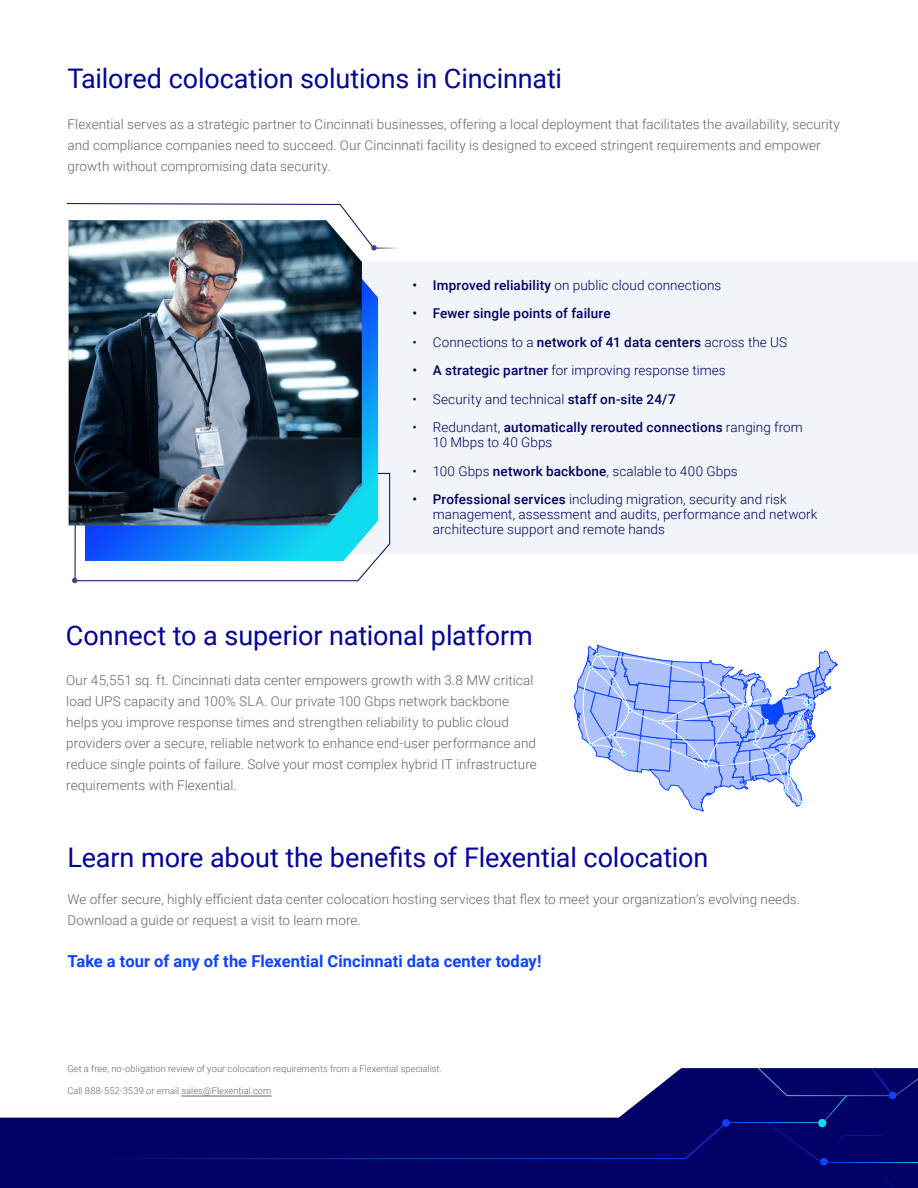
<style>
.page{position:relative;width:918px;height:1188px;background:#fff}
.page>*{position:absolute;margin:0;border:0;box-sizing:border-box;transform-origin:0 0}
.t1{font:27px "Roboto";letter-spacing:-.005em;color:#030399}
.t2{font:700 16.5px "Roboto";letter-spacing:.005em;color:#0c44ff}
.t3{font:300 13.5px/21px "Roboto";letter-spacing:.005em;color:#636466}
.t4{font:300 13.5px/15px "Roboto";letter-spacing:.005em;color:#006}
.t5{font:500 13.5px "Roboto";letter-spacing:.01em;color:#006}
.t6{font:300 9.3px "Roboto";letter-spacing:.005em;color:#636466}
.s1{font-weight:500}
</style>
<div class="page">
<svg style="left:0;top:1068px;width:757px;height:120px"></svg>
<div style="left:326px;top:261px;width:592px;height:293px;background:#f1f4f8"></div>
<svg style="left:362px;top:279px;width:16px;height:194px;background:#1890f7"></svg>
<hr style="left:182px;top:1096px;width:90px;height:1px;background:#636466">
<svg style="left:574px;top:645px;width:264px;height:166px"></svg>
<img style="left:69px;top:251px;width:293px;height:274px">
<svg style="left:66px;top:203px;width:332px;height:48px"></svg>
<svg style="left:72px;top:473px;width:318px;height:110px"></svg>
<hr style="left:725px;top:1122px;width:97px;height:1px;background:#fff">
<svg style="left:722px;top:1119px;width:8px;height:8px"></svg>
<div style="left:757px;top:1068px;width:161px;height:120px;background:#006"></div>
<div style="left:818px;top:1119px;width:8px;height:8px;background:#10dcf0;border-radius:50%"></div>
<div style="left:889px;top:1092px;width:8px;height:7px;background:#0c44ff;border-radius:50%"></div>
<div style="left:67px;top:1121px;width:661px;height:38px;background:#006"></div>
<h1 class="t1" style="left:68px;top:59px;width:496px">Tailored colocation solutions in Cincinnati</h1>
<p class="t3" style="left:68px;top:114px;width:774px">Flexential serves as a strategic partner to Cincinnati businesses, offering a local deployment that facilitates the availability, security and compliance companies need to succeed. Our Cincinnati facility is designed to exceed stringent requirements and empower growth without compromising data security.</p>
<p class="t4" style="left:413px;top:277px;width:310px"><span class="s1">• Improved reliability</span> on public cloud connections</p>
<p class="t5" style="left:413px;top:304px;width:200px">• Fewer single points of failure</p>
<p class="t4" style="left:413px;top:334px;width:376px">• Connections to a <span class="s1">network of 41 data centers</span> across the US</p>
<p class="t4" style="left:413px;top:362px;width:315px"><span class="s1">• A strategic partner</span> for improving response times</p>
<p class="t4" style="left:413px;top:391px;width:265px">• Security and technical <span class="s1">staff on-site 24/7</span></p>
<p class="t4" style="left:433px;top:419px;width:372px;text-indent:-20px">• Redundant, <span class="s1">automatically rerouted connections</span> ranging from<br>10 Mbps to 40 Gbps</p>
<p class="t4" style="left:413px;top:463px;width:327px">• 100 Gbps <span class="s1">network backbone</span>, scalable to 400 Gbps</p>
<p class="t4" style="left:433px;top:491px;width:386px;text-indent:-20px"><span class="s1">• Professional services</span> including migration, security and risk management, assessment and audits, performance and network architecture support and remote hands</p>
<h1 class="t1" style="left:66px;top:616px;width:469px">Connect to a superior national platform</h1>
<p class="t3" style="left:66px;top:669px;width:472px">Our 45,551 sq. ft. Cincinnati data center empowers growth with 3.8 MW critical load UPS capacity and 100% SLA. Our private 100 Gbps network backbone helps you improve response times and strengthen reliability to public cloud providers over a secure, reliable network to enhance end-user performance and reduce single points of failure. Solve your most complex hybrid IT infrastructure requirements with Flexential.</p>
<h1 class="t1" style="left:68px;top:838px;width:643px">Learn more about the benefits of Flexential colocation</h1>
<p class="t3" style="left:68px;top:889px;width:734px">We offer secure, highly efficient data center colocation hosting services that flex to meet your organization’s evolving needs.<br>Download a guide or request a visit to learn more.</p>
<p class="t2" style="left:68px;top:949px;width:476px">Take a tour of any of the Flexential Cincinnati data center today!</p>
<p class="t6" style="left:67px;top:1062px;width:376px">Get a free, no-obligation review of your colocation requirements from a Flexential specialist.</p>
<p class="t6" style="left:67px;top:1084px;width:206px">Call 888-552-3539 or email sales@Flexential.com</p>
</div>
